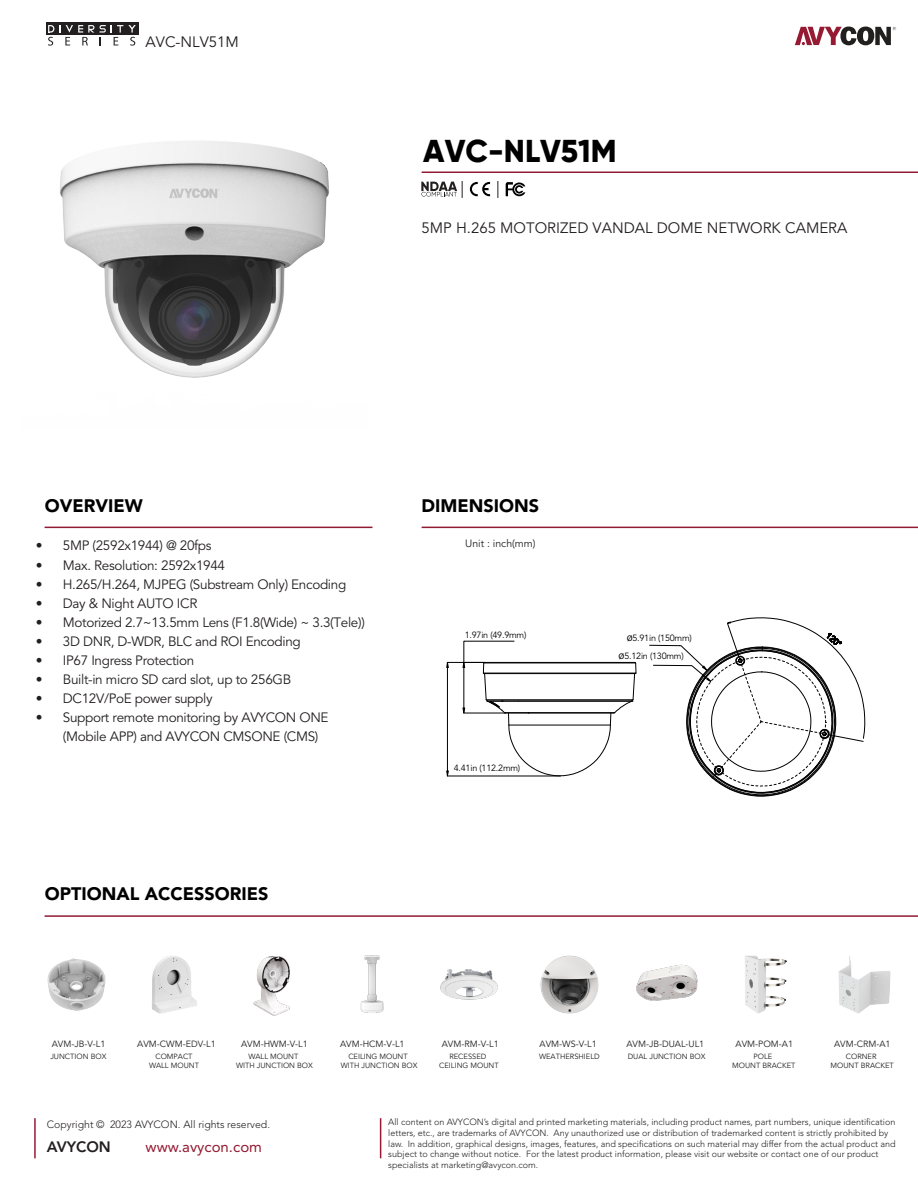
<style>
.page{position:relative;width:918px;height:1188px;background:#fff}
.page>*{position:absolute;margin:0;border:0;box-sizing:border-box;transform-origin:0 0}
.t1{font:800 31.5px "Gilroy";color:#000}
.t2{font:900 18px "Avenir LT Std";color:#000}
.t3{font:15px "Avenir LT Std";color:#231f20}
.t4{font:15px "Avenir LT Std";color:#951a32}
.t5{font:800 15px "Avenir LT Std";color:#231f20}
.t6{font:13.5px/19px "Avenir LT Std";letter-spacing:-.025em;color:#231f20}
.t7{font:300 10.5px "Avenir LT Std";color:#231f20}
.t8{font:10.5px "Avenir LT Std";color:#221f1f}
.t9{font:300 9px/10.8px "Avenir LT Std";color:#231f20}
.t10{font:9px "Avenir LT Std";color:#221f1f}
.t11{font:9px/18.3px "Avenir LT Std";letter-spacing:-.025em;color:#000}
.t12{font:9px "Avenir LT Pro";letter-spacing:-.025em;color:#000}
.t13{font:7.5px/9px "Avenir LT Std";color:#221f1f;text-align:center}
.s1{font-family:"Koz Go Pr 6 N";font-size:10.2px}
</style>
<div class="page">
<hr style="left:422px;top:527px;width:496px;height:1px;background:#931a33">
<hr style="left:45px;top:527px;width:328px;height:1px;background:#931a33">
<hr style="left:45px;top:915px;width:873px;height:2px;background:#931a33">
<hr style="left:422px;top:172px;width:496px;height:1px;background:#931a33">
<svg style="left:795px;top:27px;width:101px;height:18px"></svg>
<hr style="left:34px;top:1118px;width:2px;height:40px;background:#951a32">
<hr style="left:380px;top:1118px;width:1px;height:40px;background:#951a32">
<div style="left:46px;top:23px;width:92px;height:12px;background:#231f20"></div>
<svg style="left:48px;top:25px;width:88px;height:21px"></svg>
<img style="left:253px;top:956px;width:37px;height:60px">
<img style="left:60px;top:141px;width:269px;height:237px">
<img style="left:47px;top:958px;width:59px;height:53px">
<img style="left:152px;top:955px;width:45px;height:59px">
<img style="left:360px;top:955px;width:24px;height:58px">
<img style="left:440px;top:969px;width:58px;height:31px">
<img style="left:540px;top:955px;width:59px;height:59px">
<img style="left:745px;top:955px;width:42px;height:59px">
<img style="left:838px;top:956px;width:53px;height:58px">
<img style="left:636px;top:964px;width:62px;height:37px">
<hr style="left:447px;top:776px;width:113px;height:1px;background:#000">
<hr style="left:447px;top:662px;width:37px;height:1px;background:#000">
<hr style="left:447px;top:667px;width:1px;height:104px;background:#000">
<svg style="left:446px;top:771px;width:3px;height:5px"></svg>
<svg style="left:446px;top:662px;width:3px;height:6px"></svg>
<svg style="left:463px;top:641px;width:173px;height:135px"></svg>
<svg style="left:649px;top:618px;width:216px;height:178px"></svg>
<svg style="left:497px;top:181px;width:1px;height:17px"></svg>
<svg style="left:506px;top:182px;width:19px;height:14px"></svg>
<svg style="left:470px;top:182px;width:20px;height:14px"></svg>
<svg style="left:421px;top:181px;width:42px;height:17px"></svg>
<h3 class="t3" style="left:146px;top:33px;width:95px">AVC-NLV51M</h3>
<h1 class="t1" style="left:423px;top:131px;width:195px">AVC-NLV51M</h1>
<h3 class="t3" style="left:422px;top:219px;width:427px">5MP H.265 MOTORIZED VANDAL DOME NETWORK CAMERA</h3>
<h2 class="t2" style="left:45px;top:495px;width:99px">OVERVIEW</h2>
<h2 class="t2" style="left:422px;top:495px;width:119px">DIMENSIONS</h2>
<h3 class="t6" style="left:36px;top:537px;width:177px">• 5MP (2592x1944) @ 20fps</h3>
<p class="t8" style="left:465px;top:538px;width:72px">Unit : inch(mm)</p>
<h3 class="t6" style="left:36px;top:556px;width:191px">• Max. Resolution: 2592x1944</h3>
<h3 class="t6" style="left:36px;top:575px;width:312px">• H.265/H.264, MJPEG (Substream Only) Encoding</h3>
<h3 class="t6" style="left:36px;top:594px;width:163px">• Day &amp; Night AUTO ICR</h3>
<h3 class="t6" style="left:36px;top:613px;width:330px">• Motorized 2.7~13.5mm Lens (F1.8(Wide) ~ 3.3(Tele))</h3>
<h3 class="t6" style="left:36px;top:632px;width:266px">• 3D DNR, D-WDR, BLC and ROI Encoding</h3>
<h3 class="t6" style="left:36px;top:651px;width:160px">• IP67 Ingress Protection</h3>
<h3 class="t6" style="left:36px;top:670px;width:257px">• Built-in micro SD card slot, up to 256GB</h3>
<h3 class="t6" style="left:36px;top:689px;width:178px">• DC12V/PoE power supply</h3>
<h3 class="t6" style="left:63px;top:708px;width:267px;text-indent:-27px">• Support remote monitoring by AVYCON ONE (Mobile APP) and AVYCON CMSONE (CMS)</h3>
<p class="t12" style="left:465px;top:629px;width:63px">1.97in (49.9mm)</p>
<p class="t11" style="left:619px;top:629px;width:75px;text-indent:8px"><span class="s1">ø</span>5.91in (150mm) <span class="s1">ø</span>5.12in (130mm)</p>
<h2 class="t2" style="left:45px;top:883px;width:225px">OPTIONAL ACCESSORIES</h2>
<p class="t11" style="left:454px;top:759px;width:68px">4.41in (112.2mm)</p>
<p class="t10" style="left:52px;top:1039px;width:55px">AVM-JB-V-L1</p>
<p class="t10" style="left:137px;top:1039px;width:80px">AVM-CWM-EDV-L1</p>
<p class="t10" style="left:241px;top:1039px;width:68px">AVM-HWM-V-L1</p>
<p class="t10" style="left:340px;top:1039px;width:66px">AVM-HCM-V-L1</p>
<p class="t10" style="left:442px;top:1039px;width:59px">AVM-RM-V-L1</p>
<p class="t10" style="left:540px;top:1039px;width:59px">AVM-WS-V-L1</p>
<p class="t10" style="left:626px;top:1039px;width:79px">AVM-JB-DUAL-UL1</p>
<p class="t10" style="left:736px;top:1039px;width:59px">AVM-POM-A1</p>
<p class="t10" style="left:834px;top:1039px;width:58px">AVM-CRM-A1</p>
<p class="t13" style="left:50px;top:1052px;width:58px">JUNCTION BOX</p>
<p class="t13" style="left:149px;top:1052px;width:52px">COMPACT<br>WALL MOUNT</p>
<p class="t13" style="left:236px;top:1052px;width:78px">WALL MOUNT<br>WITH JUNCTION BOX</p>
<p class="t13" style="left:341px;top:1052px;width:78px">CEILING MOUNT<br>WITH JUNCTION BOX</p>
<p class="t13" style="left:439px;top:1052px;width:61px">RECESSED<br>CEILING MOUNT</p>
<p class="t13" style="left:539px;top:1052px;width:62px">WEATHERSHIELD</p>
<p class="t13" style="left:732px;top:1052px;width:65px">POLE<br>MOUNT BRACKET</p>
<p class="t13" style="left:831px;top:1052px;width:65px">CORNER<br>MOUNT BRACKET</p>
<p class="t13" style="left:628px;top:1052px;width:79px">DUAL JUNCTION BOX</p>
<p class="t7" style="left:47px;top:1118px;width:225px">Copyright © 2023 AVYCON. All rights reserved.</p>
<p class="t9" style="left:388px;top:1117px;width:509px">All content on AVYCON’s digital and printed marketing materials, including product names, part numbers, unique identification letters, etc., are trademarks of AVYCON. Any unauthorized use or distribution of trademarked content is strictly prohibited by law. In addition, graphical designs, images, features, and specifications on such material may differ from the actual product and subject to change without notice. For the latest product information, please visit our website or contact one of our product specialists at marketing@avycon.com.</p>
<h3 class="t5" style="left:47px;top:1138px;width:66px">AVYCON</h3>
<h3 class="t4" style="left:146px;top:1138px;width:118px">www.avycon.com</h3>
</div>
